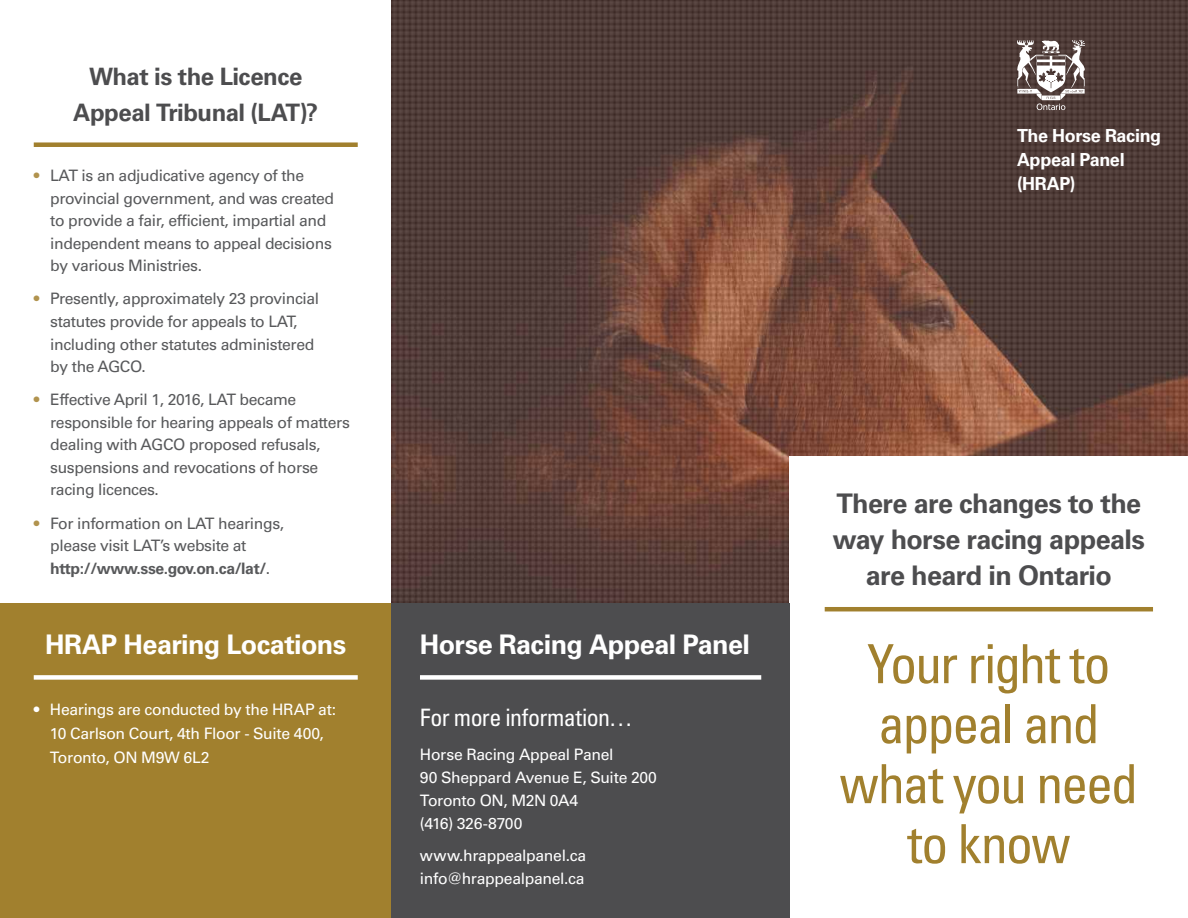
<style>
.page{position:relative;width:1188px;height:918px;background:#fff}
.page>*{position:absolute;margin:0;border:0;box-sizing:border-box;transform-origin:0 0}
.t1{font:condensed 54px/60px "Univers LT Std";letter-spacing:-.035em;color:#a1802e;text-align:center}
.t2{font:700 27px/36px "Univers LT Std";letter-spacing:-.025em;color:#4d4d4f;text-align:center}
.t3{font:700 27px "Univers LT Std";letter-spacing:-.025em;color:#fff}
.t4{font:700 24px/36px "Univers LT Std";letter-spacing:-.02em;color:#4d4d4f;text-align:center}
.t5{font:condensed 24px "Univers LT Std";letter-spacing:-.025em;color:#fff}
.t6{font:700 18px/24px "Univers LT Std";letter-spacing:-.02em;color:#fff}
.t7{font:15.75px/22.5px "Univers LT Std";letter-spacing:-.025em;color:#58595b}
.t8{font:15.75px/23.2px "Univers LT Std";letter-spacing:-.02em;color:#fff}
.s1{color:#b1934e}
.s2{font-weight:700}
</style>
<div class="page">
<img style="left:392px;top:0;width:796px;height:604px">
<svg style="left:1017px;top:40px;width:68px;height:70px"></svg>
<div style="left:34px;top:142px;width:324px;height:5px;background:#a1802e"></div>
<div style="left:790px;top:457px;width:398px;height:461px;background:#fff"></div>
<hr style="left:825px;top:607px;width:328px;height:4px;background:#a1802e">
<div style="left:0;top:604px;width:392px;height:314px;background:#a1802e"></div>
<div style="left:392px;top:604px;width:398px;height:314px;background:#4d4d4f"></div>
<div style="left:34px;top:675px;width:324px;height:5px;background:#fff"></div>
<div style="left:420px;top:675px;width:341px;height:5px;background:#fff"></div>
<h3 class="t4" style="left:73px;top:59px;width:246px">What is the Licence<br>Appeal Tribunal (LAT)?</h3>
<p class="t7" style="left:50px;top:164px;width:285px;text-indent:-17px"><span class="s1">•</span> LAT is an adjudicative agency of the provincial government, and was created to provide a fair, efficient, impartial and independent means to appeal decisions by various Ministries.</p>
<p class="t7" style="left:50px;top:288px;width:271px;text-indent:-17px"><span class="s1">•</span> Presently, approximately 23 provincial statutes provide for appeals to LAT, including other statutes administered by the AGCO.</p>
<p class="t7" style="left:50px;top:389px;width:301px;text-indent:-17px"><span class="s1">•</span> Effective April 1, 2016, LAT became responsible for hearing appeals of matters dealing with AGCO proposed refusals, suspensions and revocations of horse racing licences.</p>
<p class="t7" style="left:50px;top:512px;width:235px;text-indent:-17px"><span class="s1">•</span> For information on LAT hearings, please visit LAT’s website at <span class="s2">http://www.sse.gov.on.ca/lat/</span>.</p>
<h2 class="t3" style="left:45px;top:628px;width:303px">HRAP Hearing Locations</h2>
<p class="t8" style="left:50px;top:698px;width:288px;line-height:24px;text-indent:-16px">• Hearings are conducted by the HRAP at:<br>10 Carlson Court, 4th Floor - Suite 400,<br>Toronto, ON M9W 6L2</p>
<h2 class="t3" style="left:420px;top:628px;width:332px">Horse Racing Appeal Panel</h2>
<h3 class="t5" style="left:420px;top:702px;width:215px">For more information…</h3>
<p class="t8" style="left:420px;top:743px;width:239px">Horse Racing Appeal Panel<br>90 Sheppard Avenue E, Suite 200<br>Toronto ON, M2N 0A4<br>(416) 326-8700</p>
<p class="t8" style="left:420px;top:844px;width:168px">www.hrappealpanel.ca info@hrappealpanel.ca</p>
<p class="t6" style="left:1017px;top:124px;width:146px">The Horse Racing<br>Appeal Panel (HRAP)</p>
<h2 class="t2" style="left:833px;top:486px;width:314px">There are changes to the way horse racing appeals are heard in Ontario</h2>
<h1 class="t1" style="left:840px;top:633px;width:300px">Your right to appeal and what you need to know</h1>
</div>
